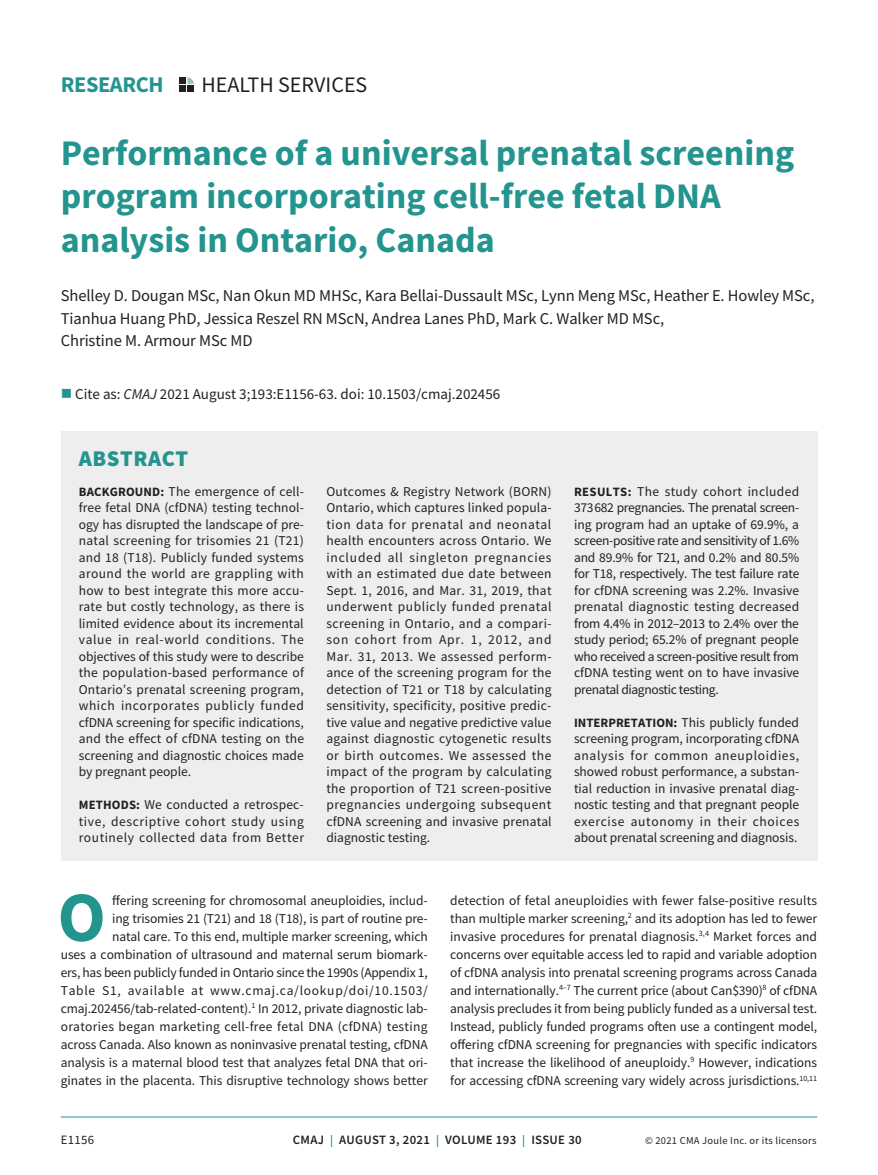
<style>
.page{position:relative;width:878px;height:1175px;background:#fff}
.page>*{position:absolute;margin:0;border:0;box-sizing:border-box;transform-origin:0 0}
.t1{font:700 70.65px "Source Sans Pro";color:#24948e}
.t2{font:700 36px/43.2px "Source Sans Pro";color:#24948e}
.t3{font:700 22.5px "Source Sans Pro";letter-spacing:-.02em;color:#24948e}
.t4{font:900 22.5px "Source Sans Pro";letter-spacing:.025em;color:#24948e}
.t5{font:22.05px "Source Sans Pro";color:#231f20}
.t6{font:16.5px/22.5px "Source Sans Pro";letter-spacing:-.005em;color:#231f20}
.t7{font:15px "Source Sans Pro";color:#231f20}
.t8{font:13.5px/16.5px "Source Sans Pro";letter-spacing:-.01em;color:#231f20;text-align:justify}
.t9{font:600 12.75px "Source Sans Pro";letter-spacing:.025em;color:#231f20}
.t10{font:12.75px "Source Sans Pro";letter-spacing:.025em;color:#231f20}
.t11{font:10.5px "Source Sans Pro";letter-spacing:.025em;color:#231f20}
.s1{color:#24948e}
.s2{font-style:italic}
.s3{font-weight:700;font-size:12.75px}
.s4{font-size:12px;color:#24948e}
</style>
<div class="page">
<hr style="left:61px;top:1116px;width:756px;height:1px;background:#24948e">
<div style="left:179px;top:77px;width:7px;height:7px;background:#231f20"></div>
<div style="left:179px;top:85px;width:7px;height:7px;background:#231f20"></div>
<svg style="left:187px;top:77px;width:7px;height:7px"></svg>
<div style="left:187px;top:85px;width:7px;height:7px;background:#231f20"></div>
<div style="left:61px;top:431px;width:756px;height:429px;background:#eeeeef"></div>
<h3 class="t3" style="left:61px;top:69px;width:104px">RESEARCH</h3>
<h3 class="t5" style="left:201px;top:70px;width:167px">HEALTH SERVICES</h3>
<h2 class="t2" style="left:61px;top:131px;width:735px">Performance of a universal prenatal screening program incorporating cell-free fetal DNA analysis in Ontario, Canada</h2>
<p class="t6" style="left:61px;top:284px;width:755px">Shelley D. Dougan MSc, Nan Okun MD MHSc, Kara Bellai-Dussault MSc, Lynn Meng MSc, Heather E. Howley MSc,<br>Tianhua Huang PhD, Jessica Reszel RN MScN, Andrea Lanes PhD, Mark C. Walker MD MSc,<br>Christine M. Armour MSc MD</p>
<p class="t7" style="left:61px;top:384px;width:441px"><span class="s1">■</span> Cite as: <span class="s2">CMAJ</span> 2021 August 3;193:E1156-63. doi: 10.1503/cmaj.202456</p>
<h3 class="t4" style="left:79px;top:442px;width:111px">ABSTRACT</h3>
<p class="t8" style="left:79px;top:483px;width:227px"><span class="s3">BACKGROUND:</span> The emergence of cell&shy;free fetal DNA (cfDNA) testing technol&shy;ogy has disrupted the landscape of pre&shy;natal screening for trisomies 21 (T21) and 18 (T18). Publicly funded systems around the world are grappling with how to best integrate this more accu&shy;rate but costly technology, as there is limited evidence about its incremental value in real-world conditions. The objectives of this study were to describe the population-based performance of Ontario’s prenatal screening program, which incorporates publicly funded cfDNA screening for specific indications, and the effect of cfDNA testing on the screening and diagnostic choices made by pregnant people.</p>
<p class="t8" style="left:79px;top:796px;width:227px"><span class="s3">METHODS:</span> We conducted a retrospec&shy;tive, descriptive cohort study using routinely collected data from Better</p>
<p class="t8" style="left:326px;top:483px;width:227px">Outcomes &amp; Registry Network (BORN)<br>Ontario, which captures linked popula&shy;tion data for prenatal and neonatal health encounters across Ontario. We included all singleton pregnancies with an estimated due date between Sept. 1, 2016, and Mar. 31, 2019, that underwent publicly funded prenatal screening in Ontario, and a compari&shy;son cohort from Apr. 1, 2012, and Mar. 31, 2013. We assessed perform&shy;ance of the screening program for the detection of T21 or T18 by calculating sensitivity, specificity, positive predic&shy;tive value and negative predictive value against diagnostic cytogenetic results or birth outcomes. We assessed the impact of the program by calculating the proportion of T21 screen-positive pregnancies undergoing subsequent cfDNA screening and invasive prenatal diagnostic testing.</p>
<p class="t8" style="left:574px;top:483px;width:227px"><span class="s3">RESULTS:</span> The study cohort included 373 682 pregnancies. The prenatal screen&shy;ing program had an uptake of 69.9%, a screen-positive rate and sensitivity of 1.6% and 89.9% for T21, and 0.2% and 80.5% for T18, respectively. The test failure rate for cfDNA screening was 2.2%. Invasive prenatal diagnostic testing decreased from 4.4% in 2012–2013 to 2.4% over the study period; 65.2% of pregnant people who received a screen-positive result from cfDNA testing went on to have invasive prenatal diagnostic testing.</p>
<p class="t8" style="left:574px;top:714px;width:227px"><span class="s3">INTERPRETATION:</span> This publicly funded screening program, incorporating cfDNA analysis for common aneuploidies, showed robust performance, a substan&shy;tial reduction in invasive prenatal diag&shy;nostic testing and that pregnant people exercise autonomy in their choices about prenatal screening and diagnosis.</p>
<h1 class="t1" style="left:57px;top:869px;width:50px">O</h1>
<p class="t8" style="left:61px;top:891px;width:368px;line-height:18px;text-align:right">ffering screening for chromosomal aneuploidies, includ-<br>ing trisomies 21 (T21) and 18 (T18), is part of routine pre-<br>natal care. To this end, multiple marker screening, which<br>uses a combination of ultrasound and maternal serum biomark&shy;ers, has been publicly funded in Ontario since the 1990s (Appendix 1, Table S1, available at www.cmaj.ca/lookup/doi/10.1503/ cmaj.202456/tab-related-content).<sup>1</sup> In 2012, private diagnostic lab&shy;oratories began marketing cell-free fetal DNA (cfDNA) testing across Canada. Also known as noninvasive prenatal testing, cfDNA analysis is a maternal blood test that analyzes fetal DNA that ori&shy;ginates in the placenta. This disruptive technology shows better</p>
<p class="t8" style="left:450px;top:891px;width:368px;line-height:18px">detection of fetal aneuploidies with fewer false-positive results than multiple marker screening,<sup>2</sup> and its adoption has led to fewer invasive procedures for prenatal diagnosis.<sup>3,4</sup> Market forces and concerns over equitable access led to rapid and variable adoption of cfDNA analysis into prenatal screening programs across Canada and internationally.<sup>4–7</sup> The current price (about Can$390)<sup>8</sup> of cfDNA analysis precludes it from being publicly funded as a universal test.<br>Instead, publicly funded programs often use a contingent model, offering cfDNA screening for pregnancies with specific indicators that increase the likelihood of aneuploidy.<sup>9</sup> However, indications for accessing cfDNA screening vary widely across jurisdictions.<sup>10,11</sup></p>
<p class="t10" style="left:61px;top:1132px;width:35px">E1156</p>
<p class="t9" style="left:293px;top:1131px;width:290px">CMAJ <span class="s4">|</span> AUGUST 3, 2021 <span class="s4">|</span> VOLUME 193 <span class="s4">|</span> ISSUE 30</p>
<p class="t11" style="left:645px;top:1134px;width:173px">© 2021 CMA Joule Inc. or its licensors</p>
</div>
